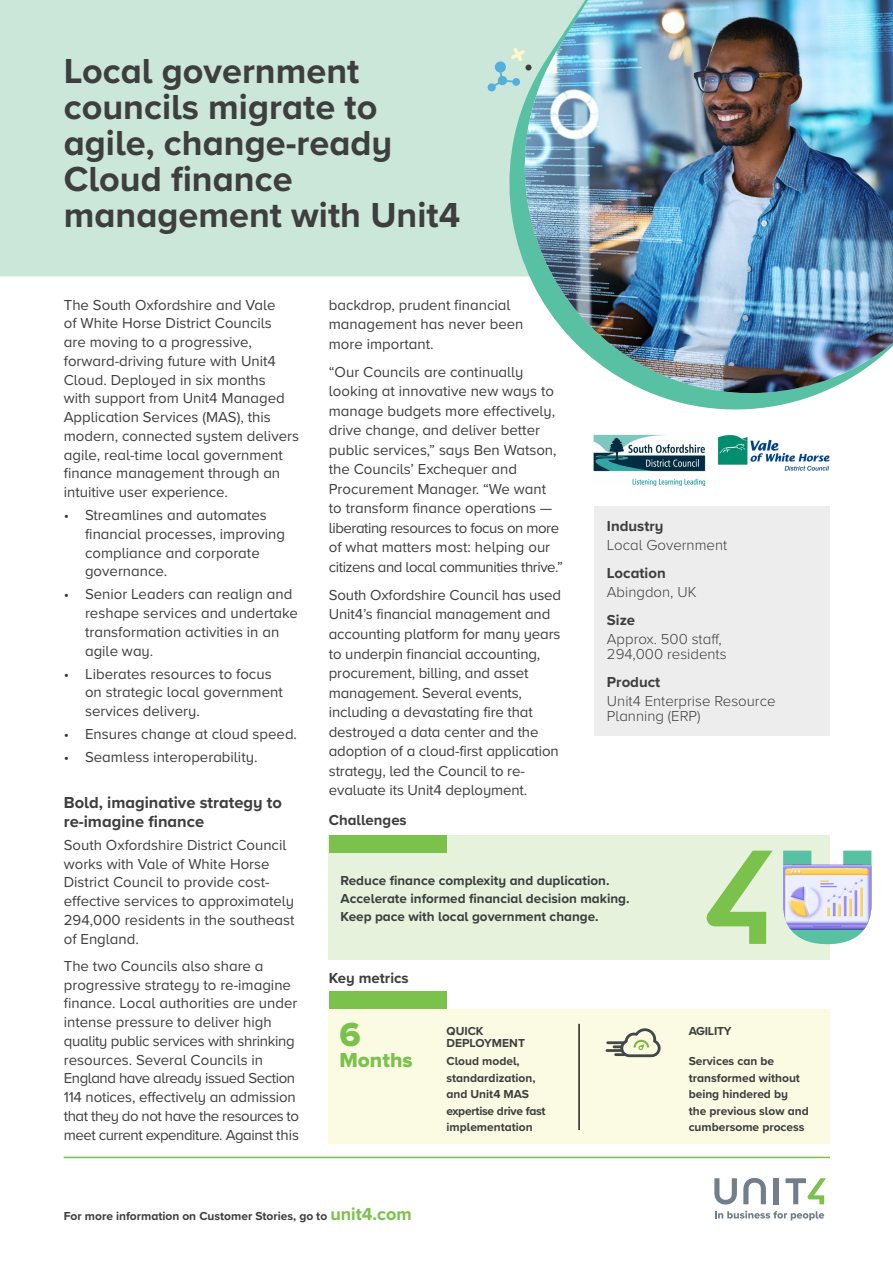
<style>
.page{position:relative;width:893px;height:1263px;background:#fff}
.page>*{position:absolute;margin:0;border:0;box-sizing:border-box;transform-origin:0 0}
.Headline_title{font:700 36px/36px "Proxima Nova A";color:#3e3e3f}
.t1{font:34.5px "Proxima Nova A Extrabld";color:#7ac24b}
.t2{font:21px "Proxima Nova A Extrabld";color:#7ac24b}
.Body_copy{font:700 16.5px/18.8px "Proxima Nova A";color:#3e3e3f}
.Body_copy-2{font:15px/19.5px "Proxima Nova A";color:#3e3e3f}
.TXT_introduction{font:15px/18.8px "Proxima Nova A";color:#3e3e3f}
.Tabbed_body_copy{font:15px/18.8px "Proxima Nova A";color:#3e3e3f}
.t3{font:300 15px/15px "Proxima Nova A";color:#3e3e3f}
.t4{font:700 15px "Proxima Nova A";color:#3e3e3f}
.Caption_text_Stats{font:700 13.5px/18px "Proxima Nova A";color:#3e3e3f}
.t5{font:700 12px/16.5px "Proxima Nova A";color:#3e3e3f}
.t6{font:700 12px "Proxima Nova A";letter-spacing:-.02em;color:#3e3e3f}
.s1{font-size:18px;color:#7ac24b}
</style>
<div class="page">
<svg style="left:715px;top:1211px;width:109px;height:9px"></svg>
<svg style="left:714px;top:1178px;width:23px;height:26px"></svg>
<svg style="left:743px;top:1178px;width:23px;height:26px"></svg>
<div style="left:774px;top:1178px;width:5px;height:26px;background:#727f8a"></div>
<svg style="left:785px;top:1178px;width:41px;height:26px"></svg>
<hr style="left:64px;top:1157px;width:766px;height:1px;background:#7ac24b">
<img style="left:594px;top:435px;width:235px;height:50px">
<div style="left:0;top:0;width:495px;height:276px;background:#cbe7d9"></div>
<div style="left:329px;top:1009px;width:501px;height:135px;background:#fbfbe4"></div>
<div style="left:329px;top:992px;width:117px;height:17px;background:#7ac24b"></div>
<hr style="left:578px;top:1024px;width:2px;height:106px;background:#231f20">
<div style="left:329px;top:835px;width:501px;height:124px;background:#e7f2dd"></div>
<div style="left:329px;top:835px;width:117px;height:17px;background:#7ac24b"></div>
<div style="left:495px;top:0;width:17px;height:277px;background:#cbe7d9"></div>
<img style="left:512px;top:0;width:381px;height:410px">
<div style="left:594px;top:506px;width:236px;height:230px;background:#ededee"></div>
<svg style="left:706px;top:851px;width:67px;height:93px"></svg>
<img style="left:783px;top:851px;width:88px;height:93px">
<img style="left:792px;top:861px;width:71px;height:69px">
<svg style="left:487px;top:48px;width:44px;height:44px;background:#b9dcd6"></svg>
<hr style="left:608px;top:1041px;width:16px;height:3px;background:#424747">
<hr style="left:607px;top:1049px;width:15px;height:3px;background:#424747">
<svg style="left:614px;top:1028px;width:47px;height:29px"></svg>
<p class="Headline_title" style="left:64px;top:52px;width:398px">Local government councils migrate to agile, change-ready<br>Cloud finance management with Unit4</p>
<p class="TXT_introduction" style="left:64px;top:294px;width:237px">The South Oxfordshire and Vale<br>of White Horse District Councils<br>are moving to a progressive, forward-driving future with Unit4<br>Cloud. Deployed in six months<br>with support from Unit4 Managed<br>Application Services (MAS), this modern, connected system delivers agile, real-time local government finance management through an intuitive user experience.</p>
<p class="Tabbed_body_copy" style="left:85px;top:505px;width:202px;text-indent:-21px">• Streamlines and automates financial processes, improving compliance and corporate governance.</p>
<p class="Tabbed_body_copy" style="left:85px;top:584px;width:214px;text-indent:-21px">• Senior Leaders can realign and reshape services and undertake transformation activities in an agile way.</p>
<p class="Tabbed_body_copy" style="left:85px;top:663px;width:199px;text-indent:-21px">• Liberates resources to focus on strategic local government services delivery.</p>
<p class="Tabbed_body_copy" style="left:64px;top:724px;width:235px">• Ensures change at cloud speed.</p>
<p class="Tabbed_body_copy" style="left:64px;top:747px;width:195px">• Seamless interoperability.</p>
<p class="Body_copy" style="left:64px;top:793px;width:220px">Bold, imaginative strategy to re-imagine finance</p>
<p class="Body_copy-2" style="left:64px;top:835px;width:232px;line-height:18.8px">South Oxfordshire District Council works with Vale of White Horse<br>District Council to provide cost&shy;effective services to approximately<br>294,000 residents in the southeast of England.</p>
<p class="Body_copy-2" style="left:64px;top:956px;width:237px;line-height:18.8px">The two Councils also share a progressive strategy to re-imagine finance. Local authorities are under intense pressure to deliver high quality public services with shrinking resources. Several Councils in England have already issued Section 114 notices, effectively an admission that they do not have the resources to meet current expenditure. Against this</p>
<p class="Body_copy-2" style="left:329px;top:294px;width:196px">backdrop, prudent financial management has never been more important.</p>
<p class="Body_copy-2" style="left:329px;top:361px;width:236px">“Our Councils are continually looking at innovative new ways to manage budgets more effectively, drive change, and deliver better public services,” says Ben Watson, the Councils’ Exchequer and Procurement Manager. “We want to transform finance operations — liberating resources to focus on more of what matters most: helping our citizens and local communities thrive.”</p>
<p class="Body_copy-2" style="left:329px;top:584px;width:234px">South Oxfordshire Council has used Unit4’s financial management and accounting platform for many years to underpin financial accounting, procurement, billing, and asset management. Several events, including a devastating fire that destroyed a data center and the adoption of a cloud-first application strategy, led the Council to re&shy;evaluate its Unit4 deployment.</p>
<p class="t4" style="left:329px;top:808px;width:79px">Challenges</p>
<p class="t4" style="left:607px;top:514px;width:58px">Industry</p>
<p class="t3" style="left:607px;top:537px;width:122px">Local Government</p>
<p class="t4" style="left:607px;top:561px;width:60px">Location</p>
<p class="t3" style="left:607px;top:584px;width:91px">Abingdon, UK</p>
<p class="t4" style="left:607px;top:608px;width:30px">Size</p>
<p class="t3" style="left:607px;top:631px;width:121px">Approx. 500 staff,<br>294,000 residents</p>
<p class="t4" style="left:607px;top:670px;width:55px">Product</p>
<p class="t3" style="left:607px;top:693px;width:170px">Unit4 Enterprise Resource<br>Planning (ERP)</p>
<p class="Caption_text_Stats" style="left:341px;top:871px;width:291px">Reduce finance complexity and duplication.<br>Accelerate informed financial decision making.<br>Keep pace with local government change.</p>
<p class="t4" style="left:329px;top:967px;width:81px">Key metrics</p>
<p class="t1" style="left:339px;top:1014px;width:23px">6</p>
<p class="t2" style="left:339px;top:1047px;width:75px">Months</p>
<p class="t5" style="left:446px;top:1024px;width:80px;line-height:12px">QUICK<br>DEPLOYMENT</p>
<p class="t6" style="left:689px;top:1022px;width:44px">AGILITY</p>
<p class="t5" style="left:446px;top:1052px;width:101px">Cloud model, standardization, and Unit4 MAS expertise drive fast implementation</p>
<p class="t5" style="left:689px;top:1052px;width:122px">Services can be transformed without being hindered by the previous slow and cumbersome process</p>
<p class="t5" style="left:64px;top:1208px;width:349px">For more information on Customer Stories, go to <span class="s1">unit4.com</span></p>
</div>
